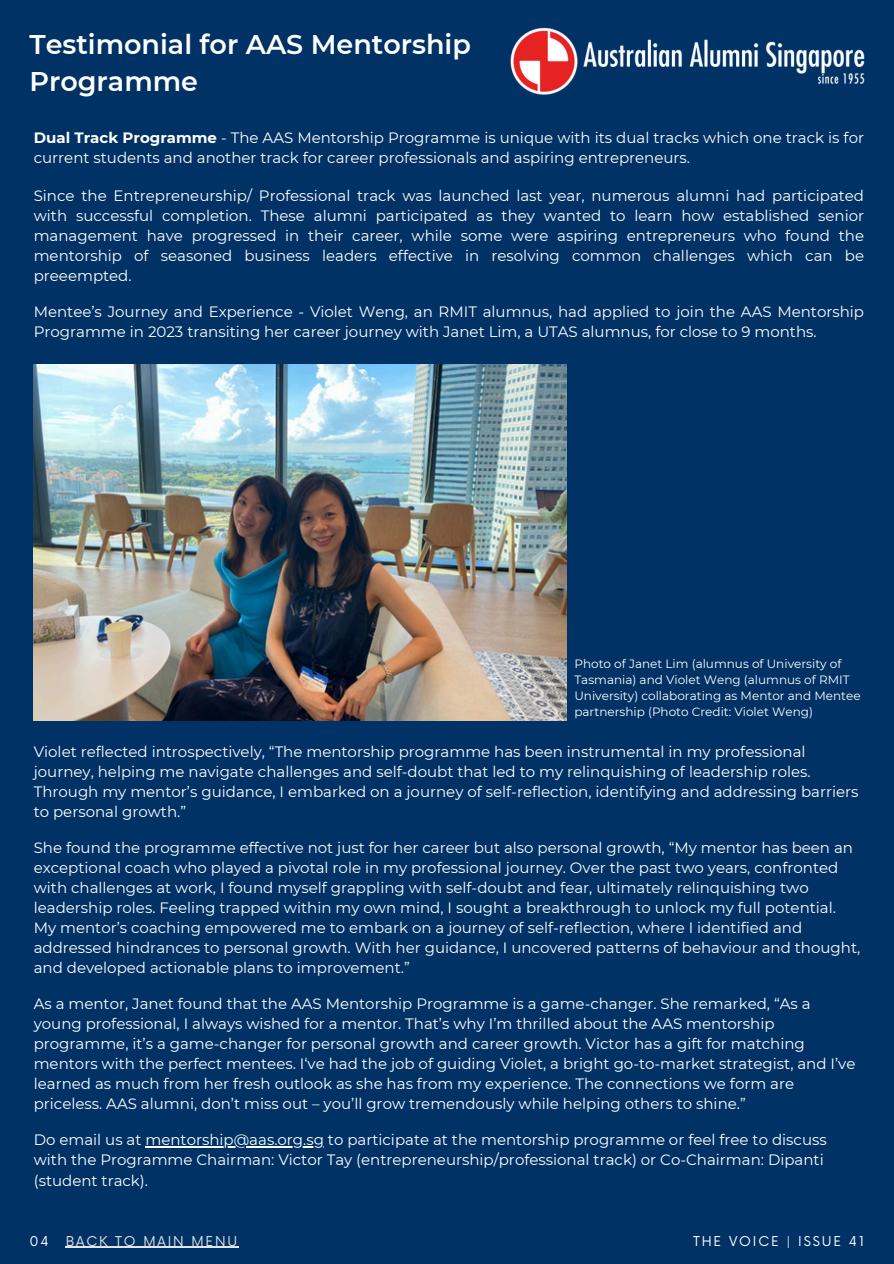
<style>
.page{position:relative;width:894px;height:1264px;background:#fff}
.page>*{position:absolute;margin:0;border:0;box-sizing:border-box;transform-origin:0 0}
.t1{font:600 27px/37.2px "Montserrat";color:#fff}
.t2{font:15px/20px "Montserrat";color:#fff}
.t3{font:13.2px "Now";letter-spacing:.14em;color:#fff}
.t4{font:13.2px "Now";letter-spacing:.14em;color:#e5e5e5}
.t5{font:13.2px "Now";color:#feffff}
.t6{font:12px/16px "Montserrat";color:#fff}
.s1{font-weight:700}
</style>
<div class="page">
<div style="left:0;top:0;width:893px;height:1263px;background:#003266"></div>
<img style="left:510px;top:27px;width:355px;height:68px">
<img style="left:34px;top:364px;width:532px;height:356px">
<hr style="left:66px;top:1246px;width:173px;height:1px;background:#e5e5e5">
<hr style="left:145px;top:1146px;width:179px;height:1px;background:#fff">
<h1 class="t1" style="left:29px;top:26px;width:443px">Testimonial for AAS Mentorship<br>Programme</h1>
<p class="t2" style="left:34px;top:127px;width:831px"><span class="s1">Dual Track Programme</span> - The AAS Mentorship Programme is unique with its dual tracks which one track is for current students and another track for career professionals and aspiring entrepreneurs.</p>
<h2 class="t2" style="left:34px;top:185px;width:831px;text-align:justify">Since the Entrepreneurship/ Professional track was launched last year, numerous alumni had participated with successful completion. These alumni participated as they wanted to learn how established senior management have progressed in their career, while some were aspiring entrepreneurs who found the mentorship of seasoned business leaders effective in resolving common challenges which can be preeempted.</h2>
<h2 class="t2" style="left:34px;top:301px;width:831px">Mentee’s Journey and Experience - Violet Weng, an RMIT alumnus, had applied to join the AAS Mentorship<br>Programme in 2023 transiting her career journey with Janet Lim, a UTAS alumnus, for close to 9 months.</h2>
<p class="t6" style="left:574px;top:655px;width:287px">Photo of Janet Lim (alumnus of University of Tasmania) and Violet Weng (alumnus of RMIT University) collaborating as Mentor and Mentee partnership (Photo Credit: Violet Weng)</p>
<h2 class="t2" style="left:34px;top:742px;width:826px">Violet reflected introspectively, “The mentorship programme has been instrumental in my professional journey, helping me navigate challenges and self-doubt that led to my relinquishing of leadership roles.<br>Through my mentor’s guidance, I embarked on a journey of self-reflection, identifying and addressing barriers to personal growth.”</h2>
<h2 class="t2" style="left:34px;top:838px;width:827px">She found the programme effective not just for her career but also personal growth, “My mentor has been an exceptional coach who played a pivotal role in my professional journey. Over the past two years, confronted with challenges at work, I found myself grappling with self-doubt and fear, ultimately relinquishing two leadership roles. Feeling trapped within my own mind, I sought a breakthrough to unlock my full potential.<br>My mentor’s coaching empowered me to embark on a journey of self-reflection, where I identified and addressed hindrances to personal growth. With her guidance, I uncovered patterns of behaviour and thought, and developed actionable plans to improvement.”</h2>
<p class="t2" style="left:34px;top:994px;width:823px">As a mentor, Janet found that the AAS Mentorship Programme is a game-changer. She remarked, “As a young professional, I always wished for a mentor. That’s why I’m thrilled about the AAS mentorship programme, it’s a game-changer for personal growth and career growth. Victor has a gift for matching mentors with the perfect mentees. I‘ve had the job of guiding Violet, a bright go-to-market strategist, and I’ve learned as much from her fresh outlook as she has from my experience. The connections we form are priceless. AAS alumni, don’t miss out – you’ll grow tremendously while helping others to shine.”</p>
<h3 class="t2" style="left:34px;top:1130px;width:794px">Do email us at mentorship@aas.org.sg to participate at the mentorship programme or feel free to discuss</h3>
<h3 class="t2" style="left:34px;top:1150px;width:791px">with the Programme Chairman: Victor Tay (entrepreneurship/professional track) or Co-Chairman: Dipanti (student track).</h3>
<h2 class="t5" style="left:29px;top:1233px;width:21px">04</h2>
<p class="t4" style="left:66px;top:1233px;width:173px">BACK TO MAIN MENU</p>
<h2 class="t3" style="left:692px;top:1233px;width:172px">THE VOICE | ISSUE 41</h2>
</div>
